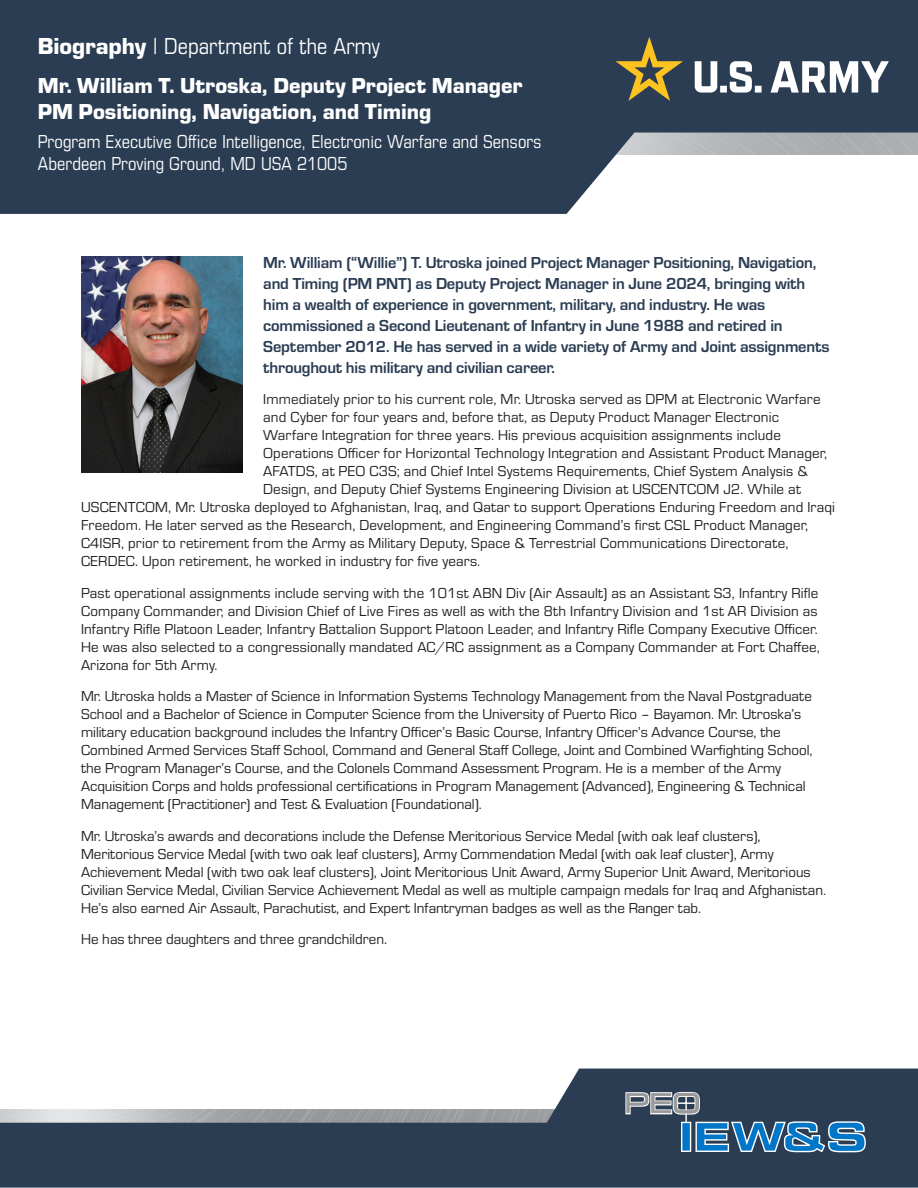
<style>
.page{position:relative;width:918px;height:1188px;background:#fff}
.page>*{position:absolute;margin:0;border:0;box-sizing:border-box;transform-origin:0 0}
.t1{font:24px "Eurostile Con";color:#fff}
.Name{font:900 22.5px/25.5px "Eurostile";color:#fff}
.Header_-_Address{font:19.5px "Eurostile Con";color:#fff}
.Intro_Paragraph{font:700 16.5px/21px "Eurostile";letter-spacing:-.01em;color:#2b3d53}
.BIO_Text{font:15px/18px "Eurostile";letter-spacing:.01em;color:#231f20}
.s1{font-family:"Eurostile";font-weight:900}
</style>
<div class="page">
<svg style="left:0;top:1069px;width:918px;height:119px;fill:#2b3d53"></svg>
<svg style="left:0;top:0;width:918px;height:214px;background:#455568"></svg>
<svg style="left:695px;top:61px;width:194px;height:32px"></svg>
<svg style="left:616px;top:37px;width:67px;height:64px;background:#626045"></svg>
<hr style="left:685px;top:1096px;width:2px;height:54px;background:#fff">
<svg style="left:625px;top:1092px;width:75px;height:23px;background:#898f99"></svg>
<svg style="left:681px;top:1121px;width:185px;height:31px;background:#4984b1"></svg>
<img style="left:81px;top:256px;width:162px;height:216px">
<p class="t1" style="left:38px;top:30px;width:344px"><span class="s1">Biography</span> | Department of the Army</p>
<p class="Name" style="left:38px;top:71px;width:486px">Mr. William T. Utroska, Deputy Project Manager<br>PM Positioning, Navigation, and Timing</p>
<p class="Header_-_Address" style="left:38px;top:128px;width:505px">Program Executive Office Intelligence, Electronic Warfare and Sensors</p>
<p class="Header_-_Address" style="left:38px;top:150px;width:311px">Aberdeen Proving Ground, MD USA 21005</p>
<p class="Intro_Paragraph" style="left:263px;top:250px;width:568px">Mr. William (“Willie”) T. Utroska joined Project Manager Positioning, Navigation, and Timing (PM PNT) as Deputy Project Manager in June 2024, bringing with him a wealth of experience in government, military, and industry. He was commissioned a Second Lieutenant of Infantry in June 1988 and retired in September 2012. He has served in a wide variety of Army and Joint assignments throughout his military and civilian career.</p>
<p class="BIO_Text" style="left:263px;top:389px;width:559px">Immediately prior to his current role, Mr. Utroska served as DPM at Electronic Warfare</p>
<p class="BIO_Text" style="left:263px;top:407px;width:517px">and Cyber for four years and, before that, as Deputy Product Manager Electronic</p>
<p class="BIO_Text" style="left:263px;top:425px;width:519px">Warfare Integration for three years. His previous acquisition assignments include</p>
<p class="BIO_Text" style="left:263px;top:443px;width:566px">Operations Officer for Horizontal Technology Integration and Assistant Product Manager,</p>
<p class="BIO_Text" style="left:263px;top:461px;width:546px">AFATDS, at PEO C3S; and Chief Intel Systems Requirements, Chief System Analysis &amp;</p>
<p class="BIO_Text" style="left:263px;top:479px;width:539px">Design, and Deputy Chief Systems Engineering Division at USCENTCOM J2. While at</p>
<p class="BIO_Text" style="left:81px;top:497px;width:756px">USCENTCOM, Mr. Utroska deployed to Afghanistan, Iraq, and Qatar to support Operations Enduring Freedom and Iraqi</p>
<p class="BIO_Text" style="left:81px;top:515px;width:729px">Freedom. He later served as the Research, Development, and Engineering Command’s first CSL Product Manager,</p>
<p class="BIO_Text" style="left:81px;top:533px;width:709px">C4ISR, prior to retirement from the Army as Military Deputy, Space &amp; Terrestrial Communications Directorate,</p>
<p class="BIO_Text" style="left:81px;top:551px;width:401px">CERDEC. Upon retirement, he worked in industry for five years.</p>
<p class="BIO_Text" style="left:81px;top:583px;width:740px">Past operational assignments include serving with the 101st ABN Div (Air Assault) as an Assistant S3, Infantry Rifle Company Commander, and Division Chief of Live Fires as well as with the 8th Infantry Division and 1st AR Division as Infantry Rifle Platoon Leader, Infantry Battalion Support Platoon Leader, and Infantry Rifle Company Executive Officer.<br>He was also selected to a congressionally mandated AC/RC assignment as a Company Commander at Fort Chaffee, Arizona for 5th Army.</p>
<p class="BIO_Text" style="left:81px;top:686px;width:733px">Mr. Utroska holds a Master of Science in Information Systems Technology Management from the Naval Postgraduate School and a Bachelor of Science in Computer Science from the University of Puerto Rico – Bayamon. Mr. Utroska’s military education background includes the Infantry Officer’s Basic Course, Infantry Officer’s Advance Course, the Combined Armed Services Staff School, Command and General Staff College, Joint and Combined Warfighting School, the Program Manager’s Course, and the Colonels Command Assessment Program. He is a member of the Army Acquisition Corps and holds professional certifications in Program Management (Advanced), Engineering &amp; Technical Management (Practitioner) and Test &amp; Evaluation (Foundational).</p>
<p class="BIO_Text" style="left:81px;top:826px;width:747px">Mr. Utroska’s awards and decorations include the Defense Meritorious Service Medal (with oak leaf clusters), Meritorious Service Medal (with two oak leaf clusters), Army Commendation Medal (with oak leaf cluster), Army Achievement Medal (with two oak leaf clusters), Joint Meritorious Unit Award, Army Superior Unit Award, Meritorious Civilian Service Medal, Civilian Service Achievement Medal as well as multiple campaign medals for Iraq and Afghanistan.<br>He’s also earned Air Assault, Parachutist, and Expert Infantryman badges as well as the Ranger tab.</p>
<p class="BIO_Text" style="left:81px;top:929px;width:308px">He has three daughters and three grandchildren.</p>
</div>
